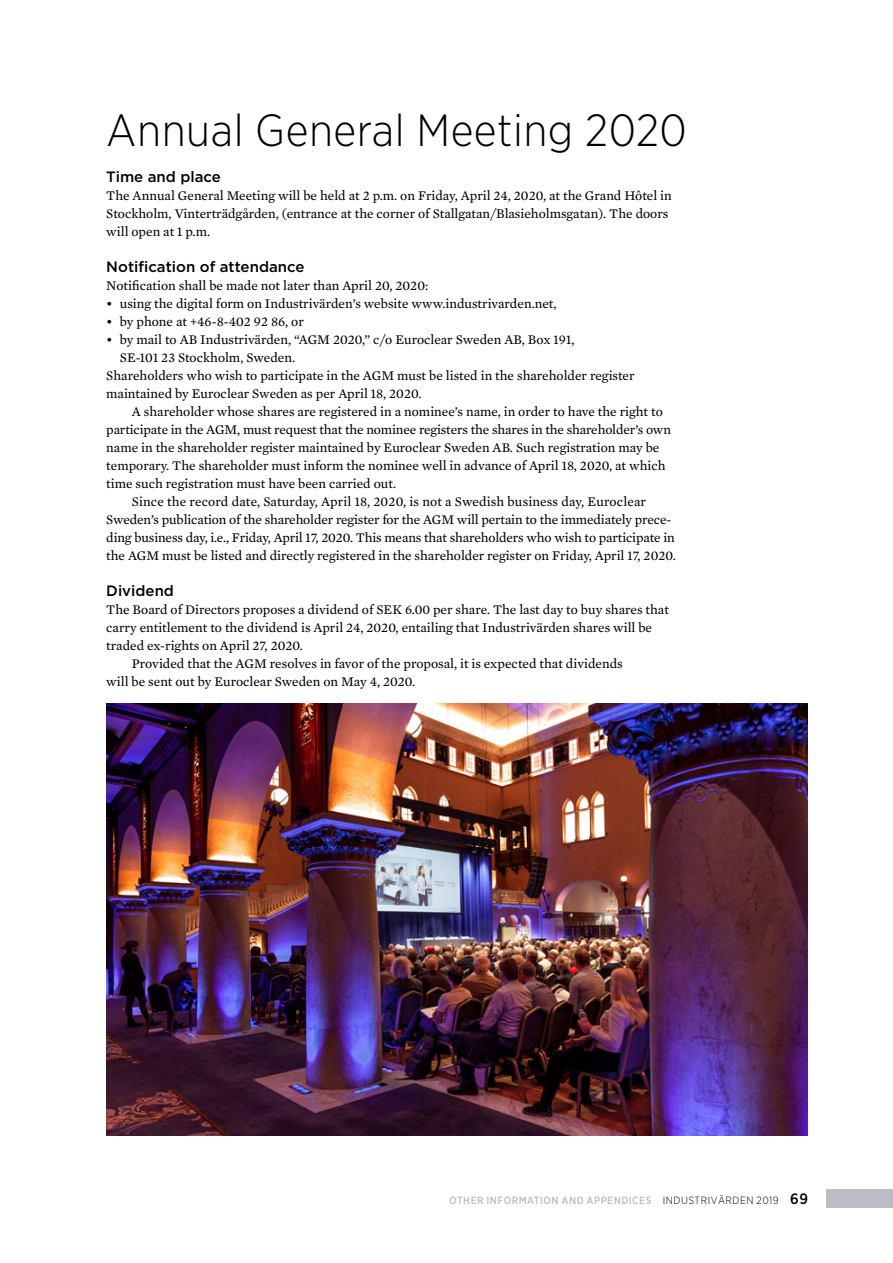
<style>
.page{position:relative;width:893px;height:1263px;background:#fff}
.page>*{position:absolute;margin:0;border:0;box-sizing:border-box;transform-origin:0 0}
.Rubrik_2_innehåll{font:300 45px "Gotham Narrow";letter-spacing:.01em;color:#000}
.Rubrik_3{font:500 15px "Gotham";color:#000}
.Text_med_indrag{font:13.5px/18px "Mercury Text G2";color:#000}
.Text{font:13.5px/18px "Mercury Text G2";color:#000}
.t1{font:500 10.5px "Gotham Narrow";letter-spacing:.045em;color:#babdc6}
.s1{font-weight:300;color:#000}
.s2{font-size:15px;color:#000}
</style>
<div class="page">
<img style="left:106px;top:704px;width:702px;height:432px">
<div style="left:826px;top:1190px;width:67px;height:18px;background:#babdc6"></div>
<p class="Rubrik_2_innehåll" style="left:106px;top:102px;width:582px">Annual General Meeting 2020</p>
<p class="Rubrik_3" style="left:106px;top:166px;width:116px">Time and place</p>
<p class="Text" style="left:106px;top:185px;width:567px">The Annual General Meeting will be held at 2 p.m. on Friday, April 24, 2020, at the Grand Hôtel in<br>Stockholm, Vinterträdgården, (entrance at the corner of Stallgatan/Blasieholmsgatan). The doors will open at 1 p.m.</p>
<p class="Rubrik_3" style="left:106px;top:256px;width:200px">Notification of attendance</p>
<p class="Text" style="left:106px;top:275px;width:323px">Notification shall be made not later than April 20, 2020:</p>
<p class="Text_med_indrag" style="left:106px;top:293px;width:452px">• using the digital form on Industrivärden’s website www.industrivarden.net,</p>
<p class="Text_med_indrag" style="left:106px;top:311px;width:199px">• by phone at +46-8-402 92 86, or</p>
<p class="Text_med_indrag" style="left:120px;top:329px;width:456px;text-indent:-14px">• by mail to AB Industrivärden, “AGM 2020,” c/o Euroclear Sweden AB, Box 191,<br>SE-101 23 Stockholm, Sweden.</p>
<p class="Text" style="left:106px;top:365px;width:530px">Shareholders who wish to participate in the AGM must be listed in the shareholder register maintained by Euroclear Sweden as per April 18, 2020.</p>
<p class="Text_med_indrag" style="left:106px;top:401px;width:566px;text-indent:26px">A shareholder whose shares are registered in a nominee’s name, in order to have the right to participate in the AGM, must request that the nominee registers the shares in the shareholder’s own name in the shareholder register maintained by Euroclear Sweden AB. Such registration may be temporary. The shareholder must inform the nominee well in advance of April 18, 2020, at which time such registration must have been carried out.</p>
<p class="Text_med_indrag" style="left:106px;top:491px;width:571px;text-align:center">Since the record date, Saturday, April 18, 2020, is not a Swedish business day, Euroclear Sweden’s publication of the shareholder register for the AGM will pertain to the immediately prece&shy;ding business day, i.e., Friday, April 17, 2020. This means that shareholders who wish to participate in the AGM must be listed and directly registered in the shareholder register on Friday, April 17, 2020.</p>
<p class="Rubrik_3" style="left:106px;top:580px;width:69px">Dividend</p>
<p class="Text" style="left:106px;top:599px;width:564px">The Board of Directors proposes a dividend of SEK 6.00 per share. The last day to buy shares that carry entitlement to the dividend is April 24, 2020, entailing that Industrivärden shares will be traded ex-rights on April 27, 2020.</p>
<p class="Text_med_indrag" style="left:106px;top:653px;width:518px;text-indent:26px">Provided that the AGM resolves in favor of the proposal, it is expected that dividends will be sent out by Euroclear Sweden on May 4, 2020.</p>
<p class="t1" style="left:449px;top:1194px;width:360px">OTHER INFORMATION AND APPENDICES <span class="s1">INDUSTRIVÄRDEN 2019</span> <span class="s2">69</span></p>
</div>
